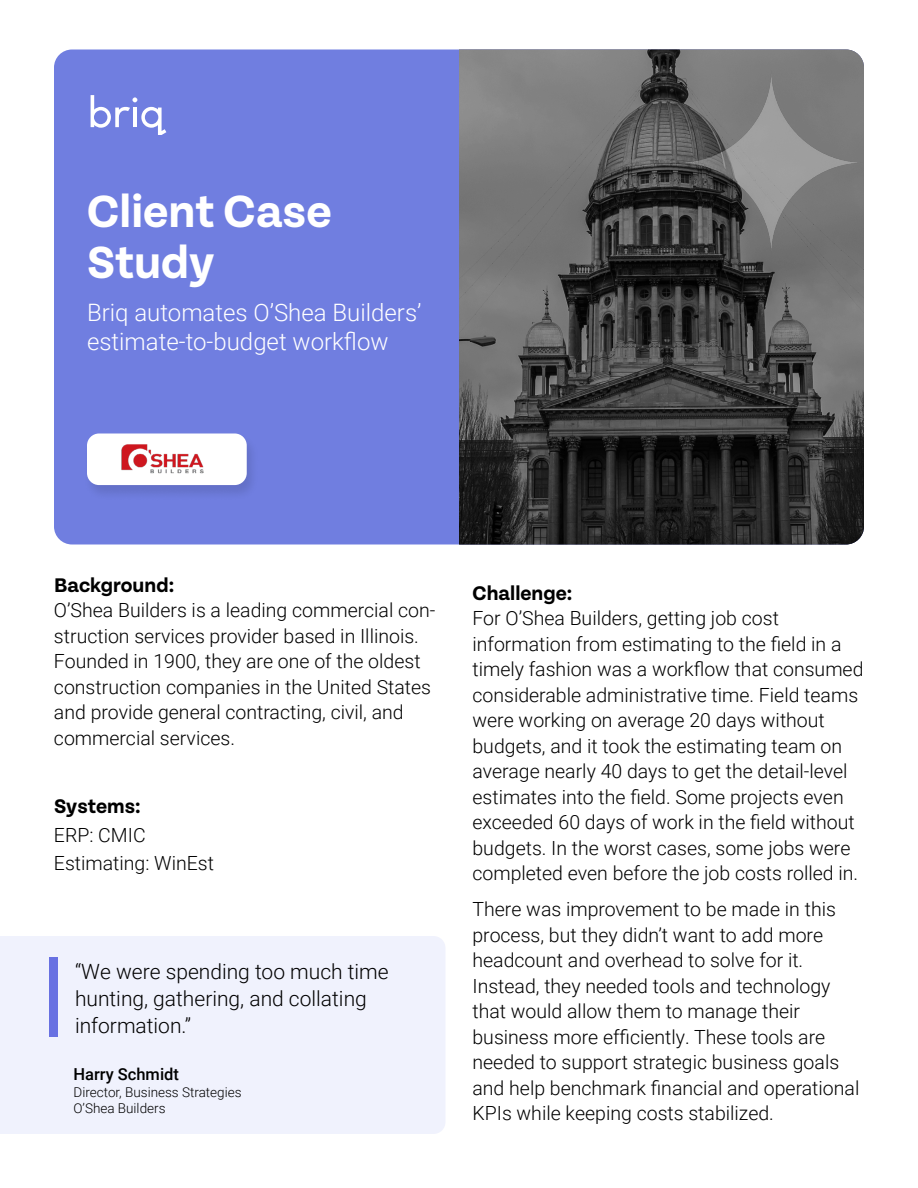
<style>
.page{position:relative;width:918px;height:1188px;background:#fff}
.page>*{position:absolute;margin:0;border:0;box-sizing:border-box;transform-origin:0 0}
.t1{font:700 48px/51px "Tenon";color:#fff}
.t2{font:300 24px/28.5px "Roboto";color:#fff}
.t3{font:300 21px/27px "Roboto";color:#000}
.t4{font:700 21px "Tenon";color:#000}
.t5{font:300 19.5px/25.5px "Roboto";color:#000}
.t6{font:500 16.5px "Roboto";color:#000}
.t7{font:300 13.5px/16.5px "Roboto";color:#000}
</style>
<div class="page">
<div style="left:54px;top:50px;width:405px;height:494px;background:#707ee0"></div>
<svg style="left:91px;top:95px;width:75px;height:40px"></svg>
<div style="left:87px;top:368px;width:114px;height:8px;background:#707ee0"></div>
<div style="left:0;top:936px;width:445px;height:198px;background:#f0f2fd"></div>
<div style="left:50px;top:957px;width:8px;height:79px;background:#6871e2"></div>
<svg style="left:459px;top:50px;width:405px;height:494px;background:#4c4c4c"></svg>
<div style="left:83px;top:432px;width:177px;height:69px;background:#000;opacity:.11"></div>
<div style="left:87px;top:434px;width:160px;height:51px;background:#fff;border-radius:12px"></div>
<img style="left:121px;top:444px;width:83px;height:30px">
<img style="left:675px;top:64px;width:189px;height:197px">
<h1 class="t1" style="left:87px;top:188px;width:246px">Client Case<br>Study</h1>
<p class="t2" style="left:87px;top:298px;width:336px">Briq automates O’Shea Builders’ estimate-to-budget workflow</p>
<p class="t4" style="left:54px;top:574px;width:122px">Background:</p>
<p class="t5" style="left:54px;top:597px;width:383px">O’Shea Builders is a leading commercial con&shy;struction services provider based in Illinois.<br>Founded in 1900, they are one of the oldest construction companies in the United States and provide general contracting, civil, and commercial services.</p>
<p class="t4" style="left:54px;top:795px;width:88px">Systems:</p>
<p class="t5" style="left:54px;top:820px;width:162px;line-height:28.5px">ERP: CMIC<br>Estimating: WinEst</p>
<p class="t3" style="left:75px;top:957px;width:315px">“We were spending too much time hunting, gathering, and collating information.”</p>
<p class="t6" style="left:74px;top:1063px;width:107px">Harry Schmidt</p>
<p class="t7" style="left:74px;top:1083px;width:170px">Director, Business Strategies<br>O’Shea Builders</p>
<p class="t4" style="left:472px;top:582px;width:101px">Challenge:</p>
<p class="t5" style="left:472px;top:605px;width:393px">For O’Shea Builders, getting job cost information from estimating to the field in a timely fashion was a workflow that consumed considerable administrative time. Field teams were working on average 20 days without budgets, and it took the estimating team on average nearly 40 days to get the detail-level estimates into the field. Some projects even exceeded 60 days of work in the field without budgets. In the worst cases, some jobs were completed even before the job costs rolled in.</p>
<p class="t5" style="left:472px;top:896px;width:388px">There was improvement to be made in this process, but they didn’t want to add more headcount and overhead to solve for it.<br>Instead, they needed tools and technology that would allow them to manage their business more efficiently. These tools are needed to support strategic business goals and help benchmark financial and operational KPIs while keeping costs stabilized.</p>
</div>
